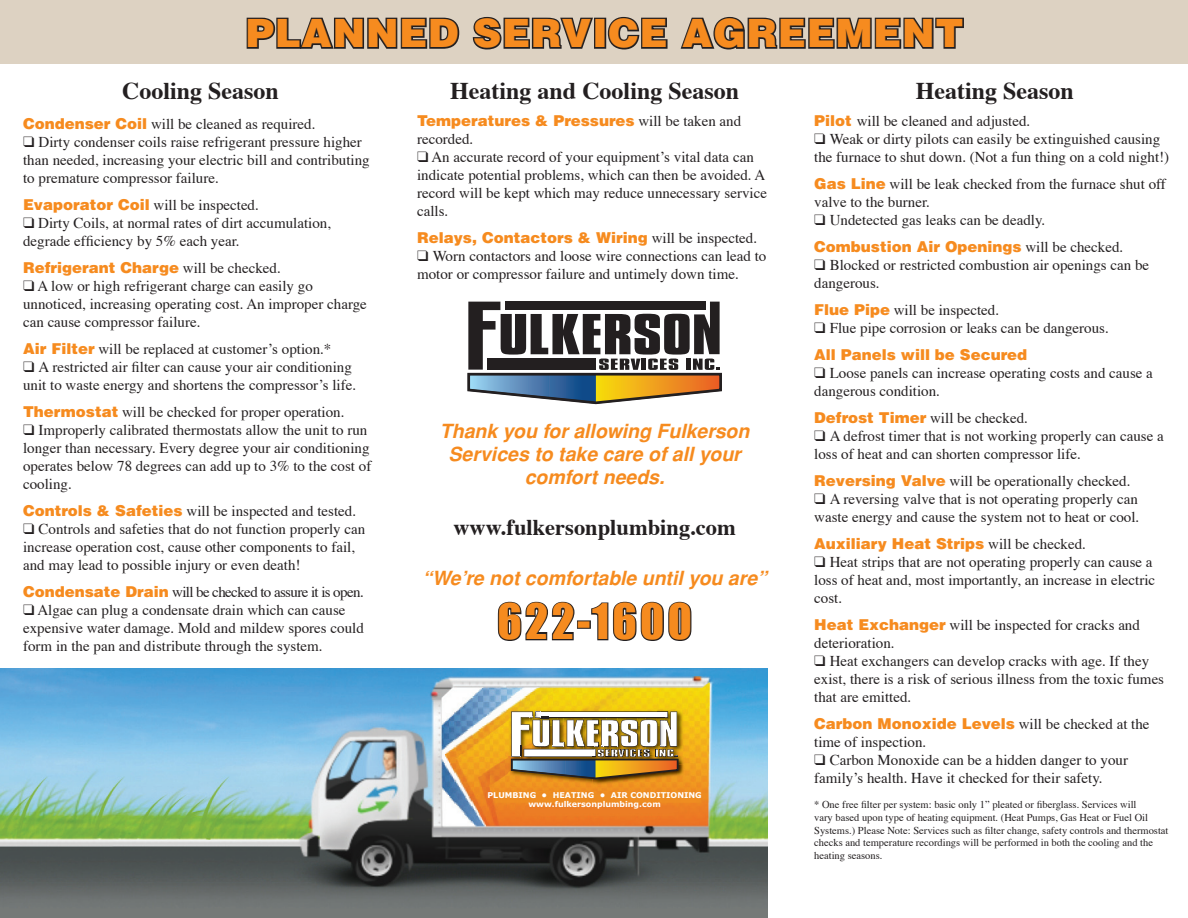
<style>
.page{position:relative;width:1188px;height:918px;background:#fff}
.page>*{position:absolute;margin:0;border:0;box-sizing:border-box;transform-origin:0 0}
.t1{font:45px "Impact";letter-spacing:.075em;color:#f68b1f}
.t2{font:900 39px "Helvetica";letter-spacing:.02em;color:#f68b1f}
.t3{font:700 24px "Times";color:#231f20}
.t4{font:700 22.5px "Times";color:#231f20}
.t5{font:italic 700 19.5px/23.4px "Helvetica";color:#f68b1f;text-align:center}
.t6{font:15px/18px "Times";color:#231f20}
.t7{font:900 15px "Helvetica";color:#f68b1f}
.t8{font:15px "Times";letter-spacing:-.04em;color:#231f20}
.t9{font:10.5px/12.6px "Times";color:#231f20}
.t10{font:700 7.95px/9.6px "Verdana";color:#fff;text-align:center}
.s1{font-family:"Helvetica";font-weight:900;color:#f68b1f}
.s2{font-family:"Times";font-weight:400;color:#231f20}
</style>
<div class="page">
<svg style="left:497px;top:601px;width:78px;height:40px"></svg>
<div style="left:577px;top:620px;width:14px;height:9px;border:2px solid #231f20"></div>
<svg style="left:590px;top:601px;width:102px;height:40px"></svg>
<img style="left:0;top:668px;width:768px;height:250px">
<img style="left:532px;top:708px;width:144px;height:1px">
<img style="left:679px;top:709px;width:6px;height:37px">
<img style="left:679px;top:754px;width:6px;height:2px">
<img style="left:679px;top:746px;width:6px;height:8px">
<img style="left:508px;top:756px;width:178px;height:30px">
<img style="left:593px;top:764px;width:92px;height:22px">
<img style="left:679px;top:757px;width:6px;height:7px">
<img style="left:508px;top:709px;width:171px;height:70px">
<img style="left:618px;top:749px;width:40px;height:8px">
<svg style="left:467px;top:302px;width:255px;height:103px"></svg>
<div style="left:0;top:0;width:1188px;height:63px;background:#ddd2c2"></div>
<svg style="left:246px;top:17px;width:214px;height:32px"></svg>
<svg style="left:472px;top:16px;width:123px;height:34px"></svg>
<div style="left:594px;top:18px;width:12px;height:31px;border:3px solid #231f20"></div>
<svg style="left:606px;top:16px;width:62px;height:34px"></svg>
<svg style="left:680px;top:16px;width:284px;height:34px"></svg>
<h2 class="t2" style="left:246px;top:8px;width:286px">Planned Serv</h2>
<h2 class="t2" style="left:593px;top:8px;width:373px">ice AGREEMENT</h2>
<h3 class="t3" style="left:122px;top:68px;width:158px">Cooling Season</h3>
<p class="t6" style="left:23px;top:114px;width:294px"><span class="s1">Condenser Coil</span> will be cleaned as required.</p>
<p class="t6" style="left:23px;top:132px;width:348px">❑ Dirty condenser coils raise refrigerant pressure higher than needed, increasing your electric bill and contributing to premature compressor failure.</p>
<p class="t6" style="left:23px;top:195px;width:237px"><span class="s1">Evaporator Coil</span> will be inspected.</p>
<p class="t6" style="left:23px;top:213px;width:310px">❑ Dirty Coils, at normal rates of dirt accumulation, degrade efficiency by 5% each year.</p>
<p class="t7" style="left:23px;top:258px;width:259px">Refrigerant Charge <span class="s2">will be checked.</span></p>
<p class="t6" style="left:23px;top:276px;width:345px">❑ A low or high refrigerant charge can easily go unnoticed, increasing operating cost. An improper charge can cause compressor failure.</p>
<p class="t6" style="left:23px;top:339px;width:310px"><span class="s1">Air Filter</span> will be replaced at customer’s option.*</p>
<p class="t6" style="left:23px;top:357px;width:335px">❑ A restricted air filter can cause your air conditioning unit to waste energy and shortens the compressor’s life.</p>
<p class="t6" style="left:23px;top:402px;width:323px"><span class="s1">Thermostat</span> will be checked for proper operation.</p>
<p class="t6" style="left:23px;top:420px;width:350px">❑ Improperly calibrated thermostats allow the unit to run longer than necessary. Every degree your air conditioning operates below 78 degrees can add up to 3% to the cost of cooling.</p>
<p class="t6" style="left:23px;top:501px;width:335px"><span class="s1">Controls &amp; Safeties</span> will be inspected and tested.</p>
<p class="t6" style="left:23px;top:519px;width:344px">❑ Controls and safeties that do not function properly can increase operation cost, cause other components to fail, and may lead to possible injury or even death!</p>
<p class="t8" style="left:23px;top:578px;width:342px"><span class="s1">Condensate Drain</span> will be checked to assure it is open.</p>
<p class="t6" style="left:23px;top:600px;width:342px">❑ Algae can plug a condensate drain which can cause expensive water damage. Mold and mildew spores could form in the pan and distribute through the system.</p>
<h3 class="t3" style="left:450px;top:68px;width:290px">Heating and Cooling Season</h3>
<p class="t7" style="left:417px;top:111px;width:326px">Temperatures &amp; Pressures <span class="s2">will be taken and</span></p>
<p class="t6" style="left:417px;top:129px;width:58px">recorded.</p>
<p class="t6" style="left:417px;top:147px;width:351px">❑ An accurate record of your equipment’s vital data can indicate potential problems, which can then be avoided. A record will be kept which may reduce unnecessary service calls.</p>
<p class="t7" style="left:417px;top:228px;width:341px">Relays, Contactors &amp; Wiring <span class="s2">will be inspected.</span></p>
<p class="t6" style="left:417px;top:246px;width:351px">❑ Worn contactors and loose wire connections can lead to motor or compressor failure and untimely down time.</p>
<h3 class="t5" style="left:440px;top:419px;width:311px">Thank you for allowing Fulkerson<br>Services to take care of all your comfort needs.</h3>
<h3 class="t4" style="left:453px;top:506px;width:284px">www.fulkersonplumbing.com</h3>
<h3 class="t5" style="left:422px;top:567px;width:346px">“We’re not comfortable until you are”</h3>
<h1 class="t1" style="left:497px;top:594px;width:196px">622-1600</h1>
<p class="t10" style="left:487px;top:790px;width:216px">PLUMBING • HEATING • AIR CONDITIONING www.fulkersonplumbing.com</p>
<h3 class="t3" style="left:916px;top:68px;width:160px">Heating Season</h3>
<p class="t6" style="left:814px;top:111px;width:218px"><span class="s1">Pilot</span> will be cleaned and adjusted.</p>
<p class="t6" style="left:814px;top:129px;width:357px">❑ Weak or dirty pilots can easily be extinguished causing the furnace to shut down. (Not a fun thing on a cold night!)</p>
<p class="t6" style="left:814px;top:174px;width:353px"><span class="s1">Gas Line</span> will be leak checked from the furnace shut off valve to the burner.</p>
<p class="t6" style="left:814px;top:210px;width:233px">❑ Undetected gas leaks can be deadly.</p>
<p class="t7" style="left:814px;top:237px;width:311px">Combustion Air Openings <span class="s2">will be checked.</span></p>
<p class="t6" style="left:814px;top:255px;width:337px">❑ Blocked or restricted combustion air openings can be dangerous.</p>
<p class="t6" style="left:814px;top:300px;width:186px"><span class="s1">Flue Pipe</span> will be inspected.</p>
<p class="t6" style="left:814px;top:318px;width:296px">❑ Flue pipe corrosion or leaks can be dangerous.</p>
<p class="t7" style="left:814px;top:345px;width:215px">All Panels will be Secured</p>
<p class="t6" style="left:814px;top:363px;width:340px">❑ Loose panels can increase operating costs and cause a dangerous condition.</p>
<p class="t6" style="left:814px;top:408px;width:215px"><span class="s1">Defrost Timer</span> will be checked.</p>
<p class="t6" style="left:814px;top:426px;width:351px">❑ A defrost timer that is not working properly can cause a loss of heat and can shorten compressor life.</p>
<p class="t6" style="left:814px;top:471px;width:318px"><span class="s1">Reversing Valve</span> will be operationally checked.</p>
<p class="t6" style="left:814px;top:489px;width:327px">❑ A reversing valve that is not operating properly can waste energy and cause the system not to heat or cool.</p>
<p class="t7" style="left:814px;top:534px;width:273px">Auxiliary Heat Strips <span class="s2">will be checked.</span></p>
<p class="t6" style="left:814px;top:552px;width:343px">❑ Heat strips that are not operating properly can cause a loss of heat and, most importantly, an increase in electric cost.</p>
<p class="t6" style="left:814px;top:615px;width:327px"><span class="s1">Heat Exchanger</span> will be inspected for cracks and deterioration.</p>
<p class="t6" style="left:814px;top:651px;width:351px">❑ Heat exchangers can develop cracks with age. If they exist, there is a risk of serious illness from the toxic fumes that are emitted.</p>
<p class="t7" style="left:814px;top:714px;width:337px">Carbon Monoxide Levels <span class="s2">will be checked at the</span></p>
<p class="t6" style="left:814px;top:732px;width:114px">time of inspection.</p>
<p class="t6" style="left:814px;top:750px;width:315px">❑ Carbon Monoxide can be a hidden danger to your family’s health. Have it checked for their safety.</p>
<p class="t9" style="left:814px;top:798px;width:356px">* One free filter per system: basic only 1” pleated or fiberglass. Services will<br>vary based upon type of heating equipment. (Heat Pumps, Gas Heat or Fuel Oil Systems.) Please Note: Services such as filter change, safety controls and thermostat checks and temperature recordings will be performed in both the cooling and the heating seasons.</p>
</div>
